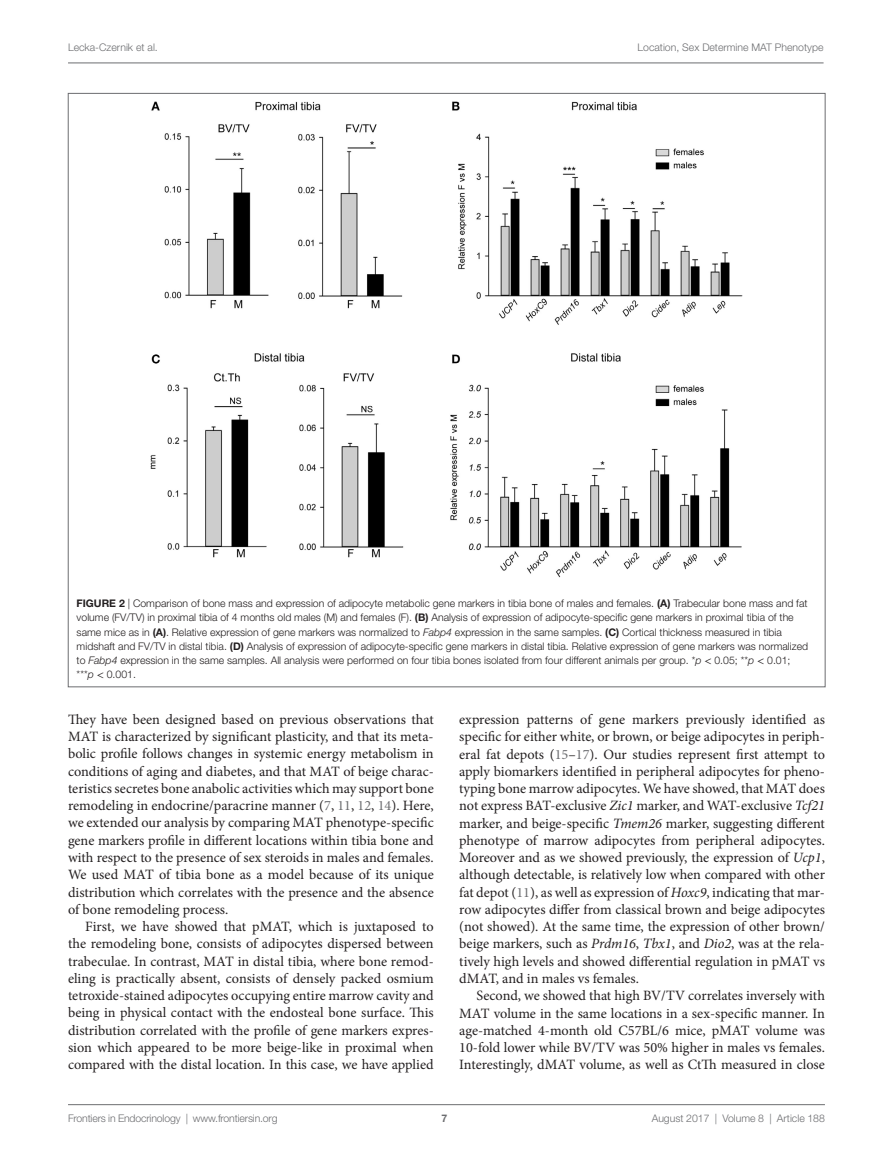
<style>
.page{position:relative;width:893px;height:1170px;background:#fff}
.page>*{position:absolute;margin:0;border:0;box-sizing:border-box;transform-origin:0 0}
.t1{font:14.25px/17.2px "Minion Pro";color:#231f20;text-align:justify}
.t2{font:300 10.5px/14.2px "Helvetica Neue LT Std";color:#231f20}
.t3{font:300 10.5px "Helvetica Neue LT Std";color:#6c6d70}
.t4{font:700 10.5px "Helvetica Neue LT Std";color:#6c6d70}
.s1{font-weight:700}
.s2{font-style:italic}
.s3{font-family:"STIX General";font-weight:400}
.s4{color:#6c6d70}
</style>
<div class="page">
<img style="left:151px;top:102px;width:592px;height:475px">
<hr style="left:68px;top:1104px;width:757px;height:1px;background:#6c6d70">
<hr style="left:68px;top:63px;width:755px;height:1px;background:#6c6d70">
<p class="t3" style="left:68px;top:41px;width:91px">Lecka-Czernik et al.</p>
<p class="t3" style="left:637px;top:41px;width:188px">Location, Sex Determine MAT Phenotype</p>
<p class="t2" style="left:77px;top:596px;width:733px"><span class="s1">FIGURE 2</span> | Comparison of bone mass and expression of adipocyte metabolic gene markers in tibia bone of males and females. <span class="s1">(A)</span> Trabecular bone mass and fat volume (FV/TV) in proximal tibia of 4 months old males (M) and females (F). <span class="s1">(B)</span> Analysis of expression of adipocyte-specific gene markers in proximal tibia of the same mice as in <span class="s1">(A)</span>. Relative expression of gene markers was normalized to <span class="s2">Fabp4</span> expression in the same samples. <span class="s1">(C)</span> Cortical thickness measured in tibia midshaft and FV/TV in distal tibia. <span class="s1">(D)</span> Analysis of expression of adipocyte-specific gene markers in distal tibia. Relative expression of gene markers was normalized to <span class="s2">Fabp4</span> expression in the same samples. All analysis were performed on four tibia bones isolated from four different animals per group. *<span class="s2">p</span> <span class="s3">&lt;</span> 0.05; **<span class="s2">p</span> <span class="s3">&lt;</span> 0.01; ***<span class="s2">p</span> <span class="s3">&lt;</span> 0.001.</p>
<p class="t1" style="left:68px;top:710px;width:367px">They have been designed based on previous observations that MAT is characterized by significant plasticity, and that its meta&shy;bolic profile follows changes in systemic energy metabolism in conditions of aging and diabetes, and that MAT of beige charac&shy;teristics secretes bone anabolic activities which may support bone remodeling in endocrine/paracrine manner (<span class="s4">7</span>, <span class="s4">11</span>, <span class="s4">12</span>, <span class="s4">14</span>). Here, we extended our analysis by comparing MAT phenotype-specific gene markers profile in different locations within tibia bone and with respect to the presence of sex steroids in males and females.<br>We used MAT of tibia bone as a model because of its unique distribution which correlates with the presence and the absence of bone remodeling process.</p>
<p class="t1" style="left:68px;top:917px;width:367px;text-indent:17px">First, we have showed that pMAT, which is juxtaposed to the remodeling bone, consists of adipocytes dispersed between trabeculae. In contrast, MAT in distal tibia, where bone remod&shy;eling is practically absent, consists of densely packed osmium tetroxide-stained adipocytes occupying entire marrow cavity and being in physical contact with the endosteal bone surface. This distribution correlated with the profile of gene markers expres&shy;sion which appeared to be more beige-like in proximal when compared with the distal location. In this case, we have applied</p>
<p class="t1" style="left:459px;top:710px;width:367px">expression patterns of gene markers previously identified as specific for either white, or brown, or beige adipocytes in periph&shy;eral fat depots (<span class="s4">15</span>–<span class="s4">17</span>). Our studies represent first attempt to apply biomarkers identified in peripheral adipocytes for pheno&shy;typing bone marrow adipocytes. We have showed, that MAT does not express BAT-exclusive <span class="s2">Zic1</span> marker, and WAT-exclusive <span class="s2">Tcf21 </span>marker, and beige-specific <span class="s2">Tmem26</span> marker, suggesting different phenotype of marrow adipocytes from peripheral adipocytes.<br>Moreover and as we showed previously, the expression of <span class="s2">Ucp1</span>, although detectable, is relatively low when compared with other fat depot (<span class="s4">11</span>), as well as expression of <span class="s2">Hoxc9</span>, indicating that mar&shy;row adipocytes differ from classical brown and beige adipocytes (not showed). At the same time, the expression of other brown/ beige markers, such as <span class="s2">Prdm16</span>, <span class="s2">Tbx1</span>, and <span class="s2">Dio2</span>, was at the rela&shy;tively high levels and showed differential regulation in pMAT vs dMAT, and in males vs females.</p>
<p class="t1" style="left:459px;top:987px;width:367px;text-indent:17px">Second, we showed that high BV/TV correlates inversely with MAT volume in the same locations in a sex-specific manner. In age-matched 4-month old C57BL/6 mice, pMAT volume was 10-fold lower while BV/TV was 50% higher in males vs females.<br>Interestingly, dMAT volume, as well as CtTh measured in close</p>
<p class="t3" style="left:68px;top:1111px;width:211px">Frontiers in Endocrinology | www.frontiersin.org</p>
<p class="t3" style="left:652px;top:1111px;width:175px">August 2017 | Volume 8 | Article 188</p>
<p class="t4" style="left:441px;top:1111px;width:7px">7</p>
</div>
